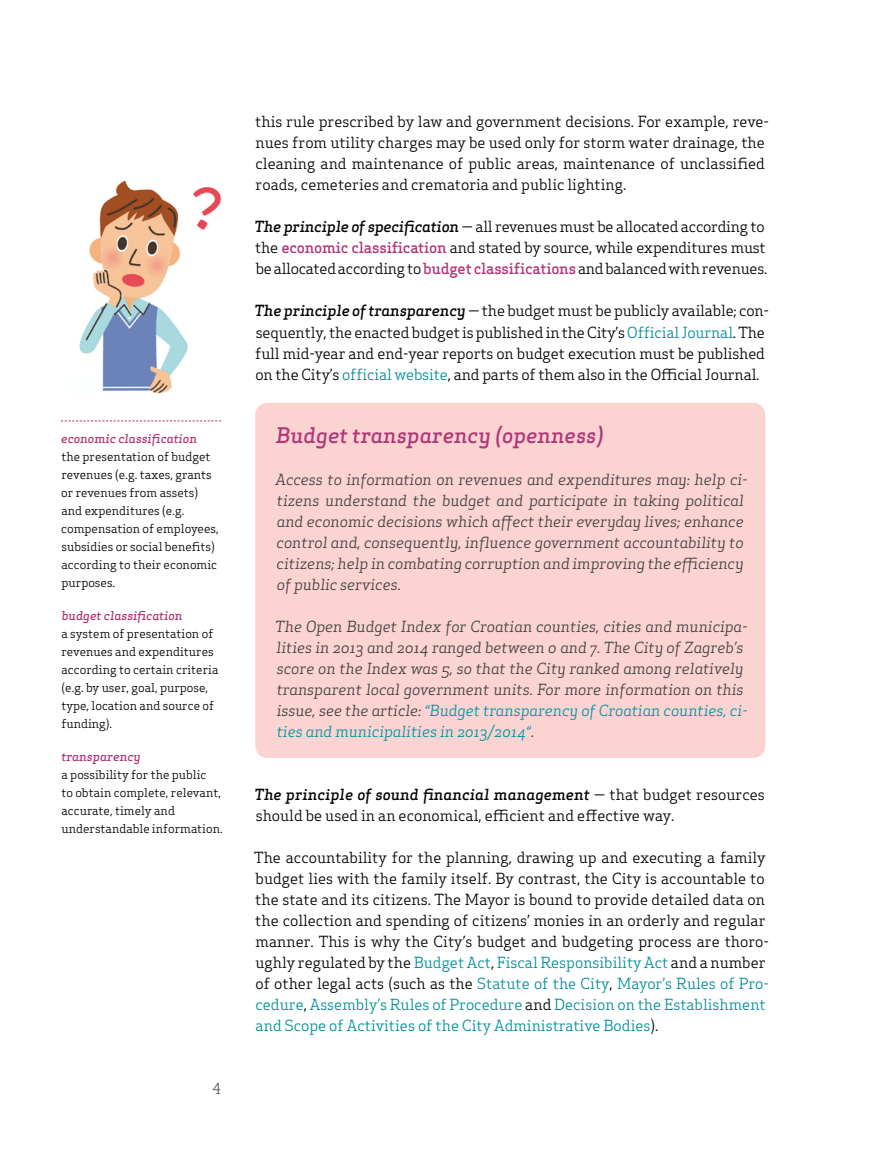
<style>
.page{position:relative;width:893px;height:1170px;background:#fff}
.page>*{position:absolute;margin:0;border:0;box-sizing:border-box;transform-origin:0 0}
.t1{font:italic 500 21px "Apex Serif";color:#b03779}
.t2{font:15px/21px "Apex Serif";color:#000}
.t3{font:italic 15px/21px "Apex Serif";color:#414042}
.t4{font:15px "Apex Serif";color:#58595b}
.t5{font:12px/18px "Apex Serif";color:#000}
.t6{font:italic 500 12px "Apex Serif";color:#b03779}
.s1{font-weight:500;font-style:italic}
.s2{font-weight:500;color:#b03779}
.s3{color:#008d9b}
.s4{color:#0094a2}
</style>
<div class="page">
<div style="left:255px;top:402px;width:510px;height:356px;background:#fbd4d2;border-radius:13px"></div>
<svg style="left:61px;top:420px;width:160px;height:1px"></svg>
<img style="left:79px;top:180px;width:142px;height:214px">
<p class="t6" style="left:61px;top:430px;width:137px">economic classification</p>
<p class="t5" style="left:61px;top:447px;width:159px">the presentation of budget revenues (e.g. taxes, grants or revenues from assets) and expenditures (e.g. compensation of employees, subsidies or social benefits) according to their economic purposes.</p>
<p class="t6" style="left:62px;top:607px;width:122px">budget classification</p>
<p class="t5" style="left:61px;top:624px;width:159px">a system of presentation of revenues and expenditures according to certain criteria (e.g. by user, goal, purpose, type, location and source of funding).</p>
<p class="t6" style="left:62px;top:748px;width:81px">transparency</p>
<p class="t5" style="left:61px;top:765px;width:163px">a possibility for the public<br>to obtain complete, relevant, accurate, timely and understandable information.</p>
<p class="t4" style="left:212px;top:1078px;width:10px">4</p>
<p class="t2" style="left:255px;top:111px;width:515px">this rule prescribed by law and government decisions. For example, reve&shy;nues from utility charges may be used only for storm water drainage, the cleaning and maintenance of public areas, maintenance of unclassified roads, cemeteries and crematoria and public lighting.</p>
<p class="t2" style="left:255px;top:216px;width:514px"><span class="s1">The principle of specification</span> — all revenues must be allocated according to the <span class="s2">economic classification</span> and stated by source, while expenditures must be allocated according to <span class="s2">budget classifications</span> and balanced with revenues.</p>
<p class="t2" style="left:255px;top:300px;width:516px"><span class="s1">The principle of transparency</span> — the budget must be publicly available; con&shy;sequently, the enacted budget is published in the City’s <span class="s3">Official Journal</span>. The full mid-year and end-year reports on budget execution must be published on the City’s <span class="s3">official website</span>, and parts of them also in the Official Journal.</p>
<h1 class="t1" style="left:276px;top:421px;width:329px">Budget transparency (openness)</h1>
<p class="t3" style="left:276px;top:468px;width:474px">Access to information on revenues and expenditures may: help ci&shy;tizens understand the budget and participate in taking political and economic decisions which affect their everyday lives; enhance control and, consequently, influence government accountability to citizens; help in combating corruption and improving the efficiency of public services.</p>
<p class="t3" style="left:275px;top:615px;width:474px">The Open Budget Index for Croatian counties, cities and municipa&shy;lities in 2013 and 2014 ranged between 0 and 7. The City of Zagreb’s score on the Index was 5, so that the City ranked among relatively transparent local government units. For more information on this issue, see the article: <span class="s4">“Budget transparency of Croatian counties, ci&shy;ties and municipalities in 2013/2014“</span>.</p>
<p class="t2" style="left:255px;top:783px;width:512px"><span class="s1">The principle of sound financial management</span> — that budget resources should be used in an economical, efficient and effective way.</p>
<p class="t2" style="left:254px;top:846px;width:516px">The accountability for the planning, drawing up and executing a family budget lies with the family itself. By contrast, the City is accountable to the state and its citizens. The Mayor is bound to provide detailed data on the collection and spending of citizens’ monies in an orderly and regular manner. This is why the City’s budget and budgeting process are thoro&shy;ughly regulated by the <span class="s3">Budget Act</span>, <span class="s3">Fiscal Responsibility Act</span> and a number of other legal acts (such as the <span class="s3">Statute of the City</span>, <span class="s3">Mayor’s Rules of Pro&shy;cedure</span>, <span class="s3">Assembly’s Rules of Procedure</span> and <span class="s3">Decision on the Establishment and Scope of Activities of the City Administrative Bodies</span>).</p>
</div>
